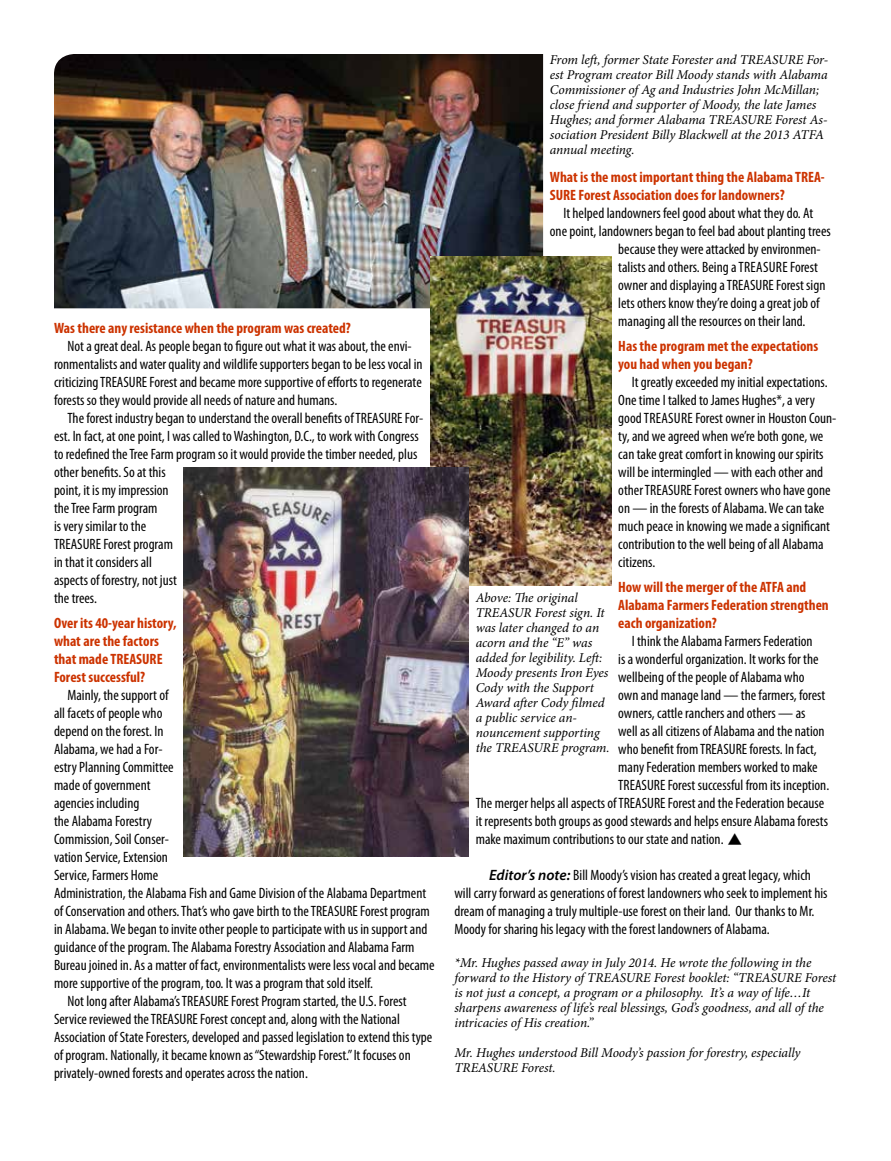
<style>
.page{position:relative;width:891px;height:1161px;background:#fff}
.page>*{position:absolute;margin:0;border:0;box-sizing:border-box;transform-origin:0 0}
.t1{font:condensed 15px/18px "Myriad Pro";color:#000}
.t2{font:700 condensed 15px/18px "Myriad Pro";color:#c30}
.t3{font:italic 13.5px/15px "Minion Pro";letter-spacing:-.01em;color:#000}
.s1{font-weight:600;font-style:italic;font-stretch:normal}
</style>
<div class="page">
<img style="left:54px;top:54px;width:489px;height:254px">
<img style="left:430px;top:256px;width:182px;height:330px">
<img style="left:184px;top:467px;width:285px;height:389px">
<p class="t2" style="left:54px;top:319px;width:298px">Was there any resistance when the program was created?</p>
<p class="t1" style="left:54px;top:337px;width:370px;text-indent:14px">Not a great deal. As people began to figure out what it was about, the envi&shy;ronmentalists and water quality and wildlife supporters began to be less vocal in criticizing TREASURE Forest and became more supportive of efforts to regenerate forests so they would provide all needs of nature and humans.</p>
<p class="t1" style="left:54px;top:409px;width:371px;text-indent:14px">The forest industry began to understand the overall benefits of TREASURE For&shy;est. In fact, at one point, I was called to Washington, D.C., to work with Congress to redefined the Tree Farm program so it would provide the timber needed, plus other benefits. So at this<br>point, it is my impression<br>the Tree Farm program<br>is very similar to the<br>TREASURE Forest program<br>in that it considers all<br>aspects of forestry, not just<br>the trees.</p>
<p class="t2" style="left:54px;top:614px;width:124px">Over its 40-year history, what are the factors that made TREASURE<br>Forest successful?</p>
<p class="t1" style="left:68px;top:686px;width:103px">Mainly, the support of</p>
<p class="t1" style="left:54px;top:704px;width:110px">all facets of people who</p>
<p class="t1" style="left:54px;top:722px;width:111px">depend on the forest. In</p>
<p class="t1" style="left:54px;top:740px;width:110px">Alabama, we had a For-</p>
<p class="t1" style="left:54px;top:758px;width:121px">estry Planning Committee</p>
<p class="t1" style="left:54px;top:776px;width:98px">made of government</p>
<p class="t1" style="left:54px;top:794px;width:87px">agencies including</p>
<p class="t1" style="left:54px;top:812px;width:100px">the Alabama Forestry</p>
<p class="t1" style="left:54px;top:830px;width:117px">Commission, Soil Conser-</p>
<p class="t1" style="left:54px;top:848px;width:115px">vation Service, Extension</p>
<p class="t1" style="left:54px;top:866px;width:106px">Service, Farmers Home</p>
<p class="t1" style="left:54px;top:884px;width:374px">Administration, the Alabama Fish and Game Division of the Alabama Department</p>
<p class="t1" style="left:54px;top:902px;width:377px">of Conservation and others. That’s who gave birth to the TREASURE Forest program</p>
<p class="t1" style="left:54px;top:920px;width:375px">in Alabama. We began to invite other people to participate with us in support and</p>
<p class="t1" style="left:54px;top:938px;width:362px">guidance of the program. The Alabama Forestry Association and Alabama Farm</p>
<p class="t1" style="left:54px;top:956px;width:382px">Bureau joined in. As a matter of fact, environmentalists were less vocal and became</p>
<p class="t1" style="left:54px;top:974px;width:321px">more supportive of the program, too. It was a program that sold itself.</p>
<p class="t1" style="left:68px;top:992px;width:341px">Not long after Alabama’s TREASURE Forest Program started, the U.S. Forest</p>
<p class="t1" style="left:54px;top:1010px;width:347px">Service reviewed the TREASURE Forest concept and, along with the National</p>
<p class="t1" style="left:54px;top:1028px;width:380px">Association of State Foresters, developed and passed legislation to extend this type</p>
<p class="t1" style="left:54px;top:1046px;width:358px">of program. Nationally, it became known as “Stewardship Forest.” It focuses on</p>
<p class="t1" style="left:54px;top:1064px;width:255px">privately-owned forests and operates across the nation.</p>
<p class="t3" style="left:550px;top:52px;width:280px">From left, former State Forester and TREASURE For&shy;est Program creator Bill Moody stands with Alabama Commissioner of Ag and Industries John McMillan; close friend and supporter of Moody, the late James Hughes; and former Alabama TREASURE Forest As&shy;sociation President Billy Blackwell at the 2013 ATFA annual meeting.</p>
<p class="t2" style="left:550px;top:168px;width:276px">What is the most important thing the Alabama TREA-<br>SURE Forest Association does for landowners?</p>
<p class="t1" style="left:563px;top:204px;width:252px">It helped landowners feel good about what they do. At</p>
<p class="t1" style="left:550px;top:222px;width:283px">one point, landowners began to feel bad about planting trees</p>
<p class="t1" style="left:618px;top:240px;width:204px">because they were attacked by environmen-</p>
<p class="t1" style="left:618px;top:258px;width:201px">talists and others. Being a TREASURE Forest</p>
<p class="t1" style="left:618px;top:276px;width:209px">owner and displaying a TREASURE Forest sign</p>
<p class="t1" style="left:618px;top:294px;width:203px">lets others know they’re doing a great job of</p>
<p class="t1" style="left:618px;top:312px;width:189px">managing all the resources on their land.</p>
<p class="t2" style="left:618px;top:337px;width:202px">Has the program met the expectations you had when you began?</p>
<p class="t1" style="left:618px;top:373px;width:220px;text-indent:14px">It greatly exceeded my initial expectations.<br>One time I talked to James Hughes*, a very good TREASURE Forest owner in Houston Coun&shy;ty, and we agreed when we’re both gone, we can take great comfort in knowing our spirits will be intermingled — with each other and other TREASURE Forest owners who have gone on — in the forests of Alabama. We can take much peace in knowing we made a significant contribution to the well being of all Alabama citizens.</p>
<p class="t2" style="left:618px;top:577px;width:212px">How will the merger of the ATFA and<br>Alabama Farmers Federation strengthen each organization?</p>
<p class="t1" style="left:632px;top:632px;width:182px">I think the Alabama Farmers Federation</p>
<p class="t1" style="left:618px;top:650px;width:202px">is a wonderful organization. It works for the</p>
<p class="t1" style="left:618px;top:668px;width:188px">wellbeing of the people of Alabama who</p>
<p class="t1" style="left:618px;top:686px;width:209px">own and manage land — the farmers, forest</p>
<p class="t1" style="left:618px;top:704px;width:189px">owners, cattle ranchers and others — as</p>
<p class="t1" style="left:618px;top:722px;width:208px">well as all citizens of Alabama and the nation</p>
<p class="t1" style="left:618px;top:740px;width:200px">who benefit from TREASURE forests. In fact,</p>
<p class="t1" style="left:618px;top:758px;width:201px">many Federation members worked to make</p>
<p class="t1" style="left:618px;top:776px;width:212px">TREASURE Forest successful from its inception.</p>
<p class="t1" style="left:476px;top:794px;width:350px">The merger helps all aspects of TREASURE Forest and the Federation because</p>
<p class="t1" style="left:476px;top:812px;width:354px">it represents both groups as good stewards and helps ensure Alabama forests</p>
<p class="t1" style="left:476px;top:830px;width:267px">make maximum contributions to our state and nation. ▲</p>
<p class="t1" style="left:455px;top:866px;width:375px;text-indent:35px"><span class="s1">Editor’s note:</span> Bill Moody’s vision has created a great legacy, which will carry forward as generations of forest landowners who seek to implement his dream of managing a truly multiple-use forest on their land. Our thanks to Mr.<br>Moody for sharing his legacy with the forest landowners of Alabama.</p>
<p class="t3" style="left:454px;top:955px;width:383px">*Mr. Hughes passed away in July 2014. He wrote the following in the forward to the History of TREASURE Forest booklet: “TREASURE Forest is not just a concept, a program or a philosophy. It’s a way of life…It sharpens awareness of life’s real blessings, God’s goodness, and all of the intricacies of His creation.”</p>
<p class="t3" style="left:454px;top:1045px;width:348px">Mr. Hughes understood Bill Moody’s passion for forestry, especially<br>TREASURE Forest.</p>
<p class="t3" style="left:476px;top:591px;width:136px">Above: The original<br>TREASUR Forest sign. It was later changed to an acorn and the “E” was added for legibility. Left:<br>Moody presents Iron Eyes<br>Cody with the Support<br>Award after Cody filmed a public service an&shy;nouncement supporting the TREASURE program.</p>
</div>
